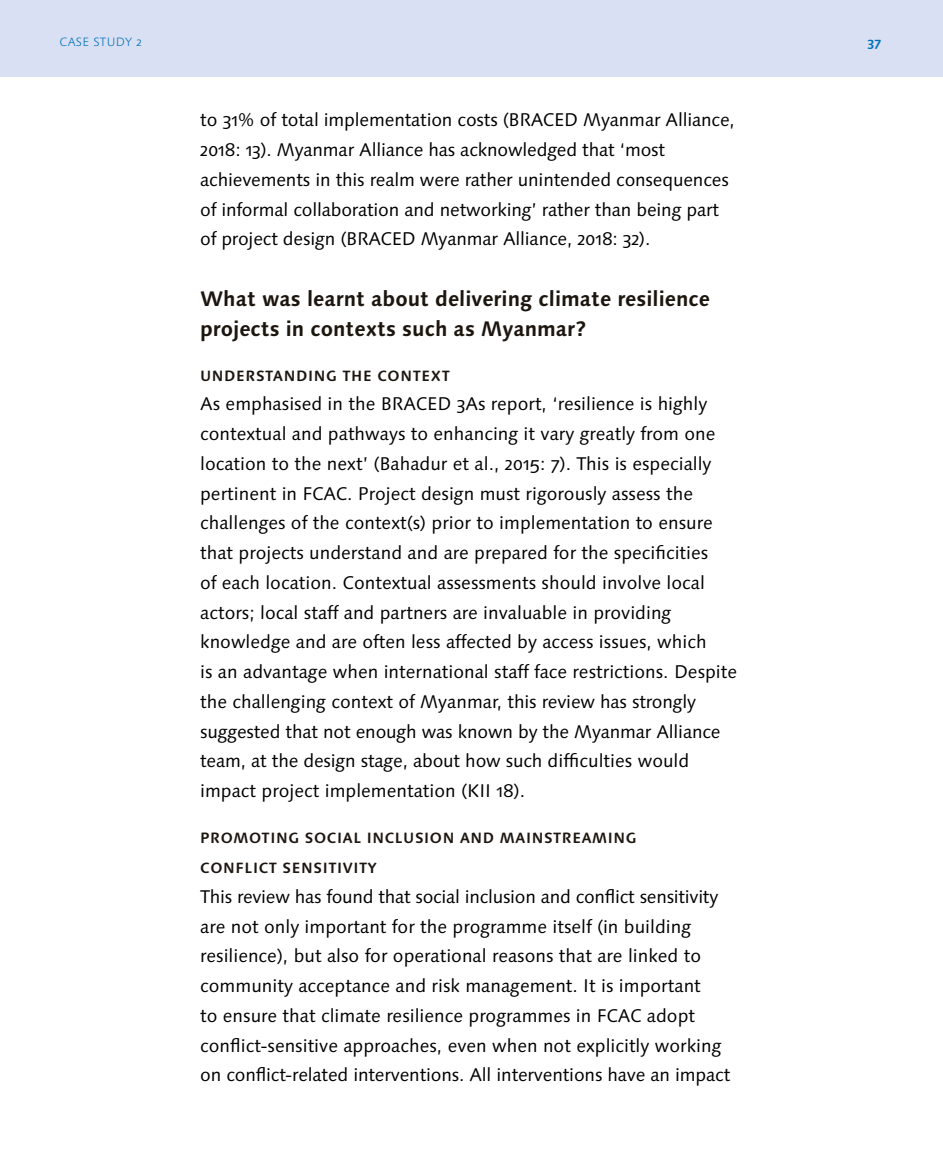
<style>
.page{position:relative;width:943px;height:1176px;background:#fff}
.page>*{position:absolute;margin:0;border:0;box-sizing:border-box;transform-origin:0 0}
.t1{font:700 21px/29.8px "Linotype Syntax Os F";color:#1d160f}
.t2{font:18.38px/29.8px "Linotype Syntax Os F";color:#000}
.t3{font:700 14.88px/29.8px "Linotype Syntax Os F";letter-spacing:.04em;color:#1d160f}
.t4{font:700 13.12px "Linotype Syntax Os F";color:#0071b9}
.t5{font:300 12.08px "Linotype Syntax Os F";letter-spacing:.03em;color:#0071b9}
</style>
<div class="page">
<div style="left:0;top:0;width:943px;height:76px;background:#d9e0f3"></div>
<p class="t5" style="left:60px;top:35px;width:84px">CASE STUDY 2</p>
<p class="t4" style="left:867px;top:34px;width:15px">37</p>
<p class="t2" style="left:200px;top:105px;width:536px">to 31% of total implementation costs (BRACED Myanmar Alliance, 2018: 13). Myanmar Alliance has acknowledged that ‘most achievements in this realm were rather unintended consequences of informal collaboration and networking’ rather than being part of project design (BRACED Myanmar Alliance, 2018: 32).</p>
<p class="t1" style="left:200px;top:284px;width:511px">What was learnt about delivering climate resilience projects in contexts such as Myanmar?</p>
<p class="t3" style="left:200px;top:360px;width:251px">UNDERSTANDING THE CONTEXT</p>
<p class="t2" style="left:200px;top:389px;width:538px">As emphasised in the BRACED 3As report, ‘resilience is highly contextual and pathways to enhancing it vary greatly from one location to the next’ (Bahadur et al., 2015: 7). This is especially pertinent in FCAC. Project design must rigorously assess the challenges of the context(s) prior to implementation to ensure that projects understand and are prepared for the specificities<br>of each location. Contextual assessments should involve local actors; local staff and partners are invaluable in providing knowledge and are often less affected by access issues, which<br>is an advantage when international staff face restrictions. Despite the challenging context of Myanmar, this review has strongly suggested that not enough was known by the Myanmar Alliance team, at the design stage, about how such difficulties would impact project implementation (KII 18).</p>
<p class="t3" style="left:200px;top:823px;width:438px">PROMOTING SOCIAL INCLUSION AND MAINSTREAMING<br>CONFLICT SENSITIVITY</p>
<p class="t2" style="left:200px;top:882px;width:531px">This review has found that social inclusion and conflict sensitivity are not only important for the programme itself (in building resilience), but also for operational reasons that are linked to community acceptance and risk management. It is important<br>to ensure that climate resilience programmes in FCAC adopt conflict-sensitive approaches, even when not explicitly working on conflict-related interventions. All interventions have an impact</p>
</div>
